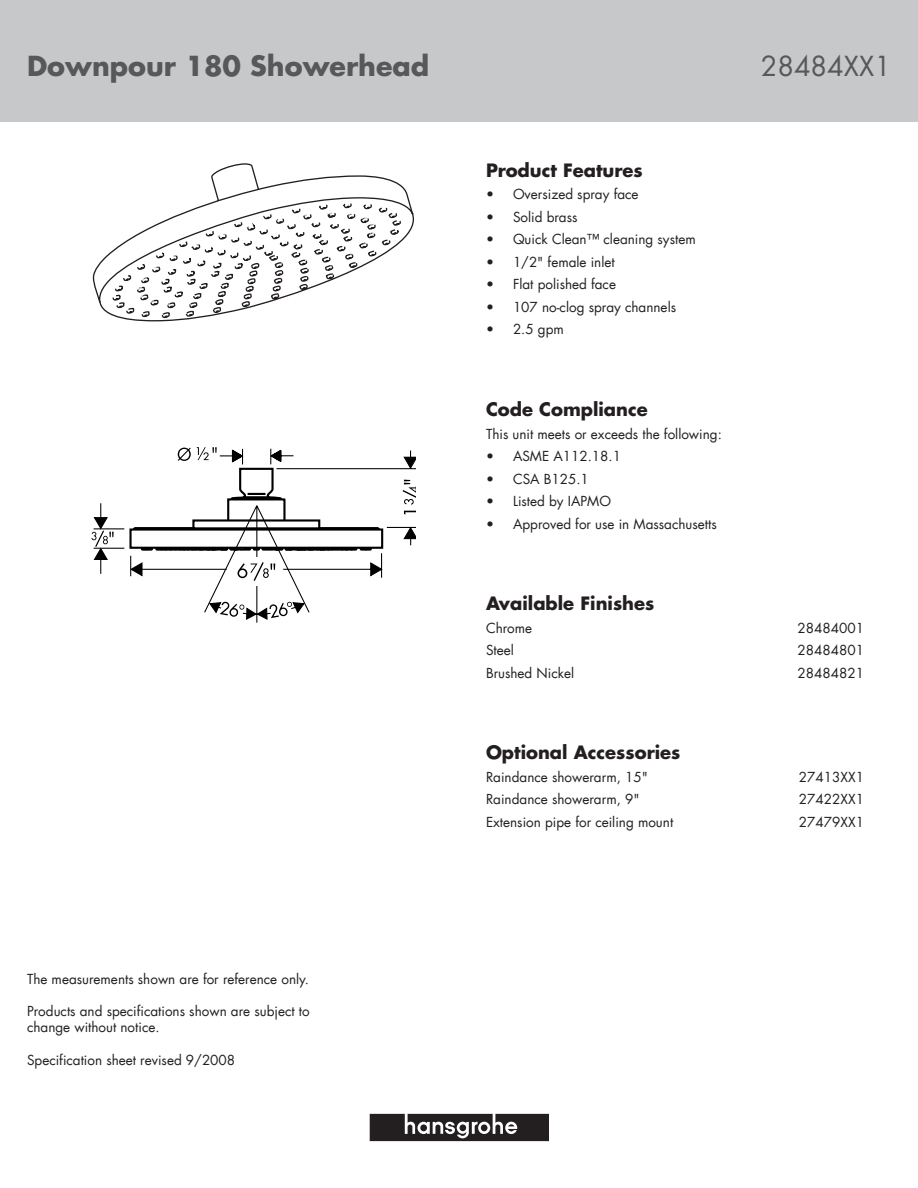
<style>
.page{position:relative;width:918px;height:1188px;background:#fff}
.page>*{position:absolute;margin:0;border:0;box-sizing:border-box;transform-origin:0 0}
.t1{font:700 27px "Futura LT";color:#57585a}
.t2{font:27px "Futura LT";color:#57585a}
.t3{font:700 18px "Futura LT";color:#231f20}
.t4{font:13.5px/22.5px "Futura LT";color:#231f20}
</style>
<div class="page">
<div style="left:0;top:0;width:918px;height:121px;background:#c7c8ca"></div>
<svg style="left:370px;top:1114px;width:178px;height:27px"></svg>
<svg style="left:92px;top:163px;width:322px;height:159px"></svg>
<svg style="left:92px;top:447px;width:324px;height:176px"></svg>
<h1 class="t1" style="left:27px;top:48px;width:404px">Downpour 180 Showerhead</h1>
<h1 class="t2" style="left:761px;top:49px;width:132px">28484XX1</h1>
<h2 class="t3" style="left:486px;top:158px;width:158px">Product Features</h2>
<p class="t4" style="left:513px;top:183px;width:184px">Oversized spray face<br>Solid brass<br>Quick Clean™ cleaning system<br>1/2" female inlet<br>Flat polished face<br>107 no-clog spray channels<br>2.5 gpm</p>
<p class="t4" style="left:486px;top:183px;width:9px;text-align:justify">• • • • • • •</p>
<h2 class="t3" style="left:486px;top:397px;width:163px">Code Compliance</h2>
<p class="t4" style="left:513px;top:422px;width:210px;text-indent:-27px">This unit meets or exceeds the following:<br>ASME A112.18.1<br>CSA B125.1<br>Listed by IAPMO<br>Approved for use in Massachusetts</p>
<p class="t4" style="left:486px;top:445px;width:9px;text-align:justify">• • • •</p>
<h2 class="t3" style="left:486px;top:591px;width:170px">Available Finishes</h2>
<p class="t4" style="left:486px;top:617px;width:48px">Chrome</p>
<p class="t4" style="left:797px;top:617px;width:68px">28484001</p>
<p class="t4" style="left:486px;top:639px;width:29px">Steel</p>
<p class="t4" style="left:797px;top:639px;width:68px">28484801</p>
<p class="t4" style="left:486px;top:662px;width:90px">Brushed Nickel</p>
<p class="t4" style="left:797px;top:662px;width:68px">28484821</p>
<p class="t4" style="left:27px;top:968px;width:284px">The measurements shown are for reference only.</p>
<p class="t4" style="left:27px;top:1003px;width:284px;line-height:16.2px">Products and specifications shown are subject to change without notice.</p>
<p class="t4" style="left:27px;top:1049px;width:210px">Specification sheet revised 9/2008</p>
<h2 class="t3" style="left:486px;top:740px;width:196px">Optional Accessories</h2>
<p class="t4" style="left:486px;top:766px;width:163px">Raindance showerarm, 15"</p>
<p class="t4" style="left:799px;top:766px;width:67px">27413XX1</p>
<p class="t4" style="left:486px;top:788px;width:155px">Raindance showerarm, 9"</p>
<p class="t4" style="left:799px;top:788px;width:67px">27422XX1</p>
<p class="t4" style="left:486px;top:811px;width:189px">Extension pipe for ceiling mount</p>
<p class="t4" style="left:799px;top:811px;width:67px">27479XX1</p>
</div>
